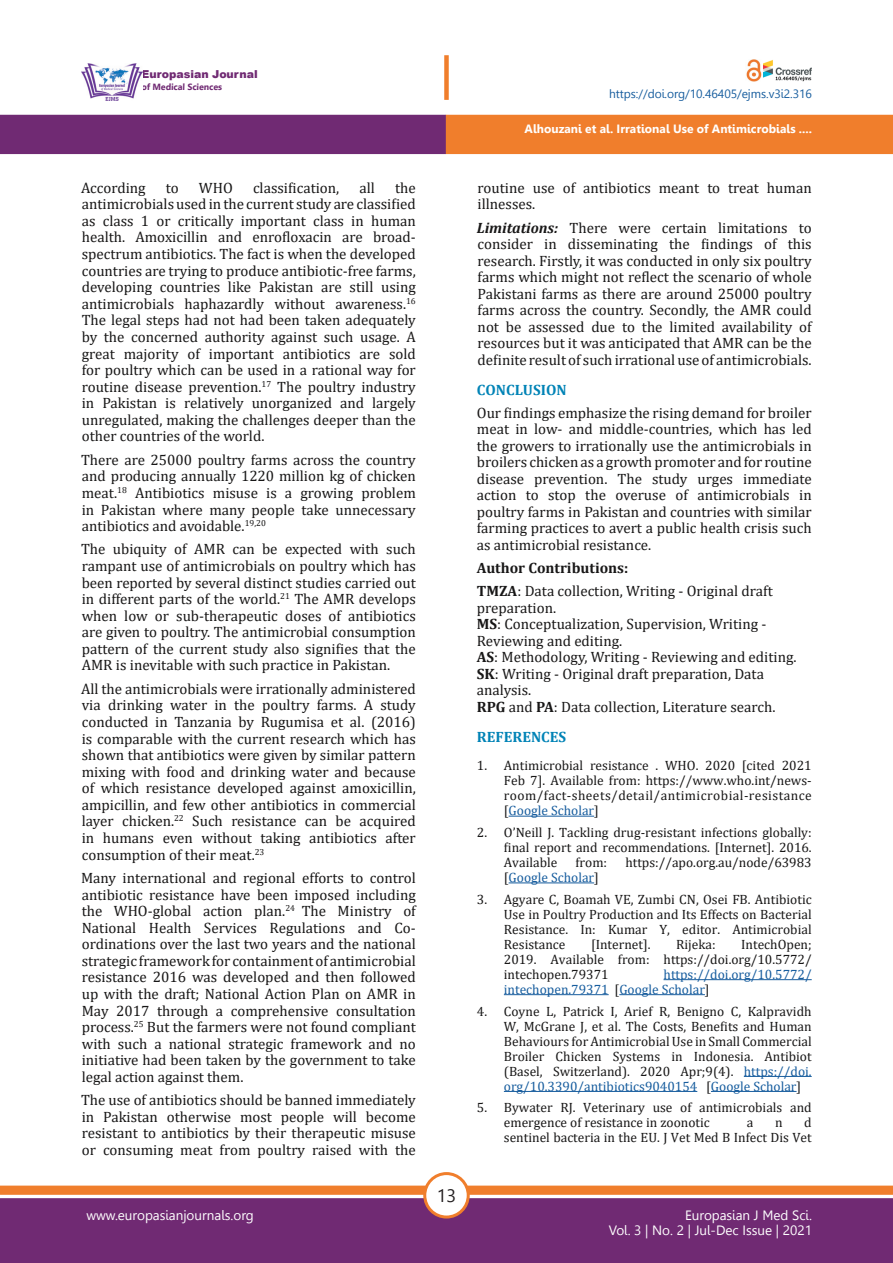
<style>
.page{position:relative;width:893px;height:1263px;background:#fff}
.page>*{position:absolute;margin:0;border:0;box-sizing:border-box;transform-origin:0 0}
.t1{font:18px "Leelawadee";color:#231f20}
.Body_text{font:15px/16.6px "Cambria";color:#181717;text-align:justify}
.Body_text-2{font:700 15px "Cambria";color:#181717}
.Body_text-3{font:700 15px "Cambria";color:#0083b6}
.Body_Headings{font:700 15px "Cambria";color:#0083b6}
.t2{font:13.5px/15px "Cambria";color:#181717;text-align:justify}
.t3{font:13.5px/15px "Leelawadee";color:#fff;text-align:right}
.t4{font:13.5px/15px "Cambria";color:#175d9e}
.t5{font:700 12px "Leelawadee";color:#fff}
.t6{font:12px "Leelawadee";letter-spacing:-.005em;color:#175d9e}
.t7{font:900 10.95px "Arial";color:#702a73}
.t8{font:700 9px "Leelawadee UI";color:#702a73}
.s1{font-weight:700;font-style:italic}
.s2{font-weight:700}
.s3{color:#175d9e}
.s4{color:#181717}
</style>
<div class="page">
<div style="left:0;top:1198px;width:893px;height:65px;background:#702a73;border:2px solid #702a73"></div>
<div style="left:0;top:1185px;width:893px;height:10px;background:#f07e2c;border:1px solid #f07e2c"></div>
<div style="left:425px;top:1173px;width:43px;height:44px;background:#fff;border-radius:50%"></div>
<div style="left:423px;top:1172px;width:47px;height:46px;border:3px solid #f07e2c;border-radius:50%"></div>
<div style="left:0;top:115px;width:446px;height:39px;background:#702a73"></div>
<div style="left:446px;top:115px;width:447px;height:39px;background:#f07e2c"></div>
<div style="left:444px;top:55px;width:5px;height:45px;background:#f07e2c"></div>
<img style="left:746px;top:60px;width:66px;height:21px">
<img style="left:81px;top:63px;width:61px;height:37px">
<hr style="left:509px;top:816px;width:85px;height:1px;background:#175d9e">
<hr style="left:509px;top:882px;width:85px;height:1px;background:#175d9e">
<hr style="left:664px;top:979px;width:148px;height:1px;background:#175d9e">
<hr style="left:504px;top:994px;width:105px;height:1px;background:#175d9e">
<hr style="left:619px;top:994px;width:86px;height:1px;background:#175d9e">
<hr style="left:744px;top:1076px;width:68px;height:1px;background:#175d9e">
<hr style="left:504px;top:1091px;width:193px;height:1px;background:#175d9e">
<hr style="left:711px;top:1091px;width:85px;height:1px;background:#175d9e">
<p class="t7" style="left:141px;top:66px;width:118px">Europasian Journal</p>
<p class="t8" style="left:141px;top:80px;width:82px">of Medical Sciences</p>
<p class="Body_text" style="left:81px;top:179px;width:66px">According</p>
<p class="Body_text" style="left:166px;top:179px;width:14px">to</p>
<p class="Body_text" style="left:199px;top:179px;width:35px">WHO</p>
<p class="Body_text" style="left:253px;top:179px;width:88px">classification,</p>
<p class="Body_text" style="left:360px;top:179px;width:17px">all</p>
<p class="Body_text" style="left:82px;top:179px;width:336px;text-indent:313px">the antimicrobials used in the current study are classified as class 1 or critically important class in human health. Amoxicillin and enrofloxacin are broad&shy;spectrum antibiotics. The fact is when the developed countries are trying to produce antibiotic-free farms, developing countries like Pakistan are still using antimicrobials haphazardly without awareness.<sup>16<br></sup>The legal steps had not had been taken adequately by the concerned authority against such usage. A great majority of important antibiotics are sold for poultry which can be used in a rational way for routine disease prevention.<sup>17</sup> The poultry industry in Pakistan is relatively unorganized and largely unregulated, making the challenges deeper than the other countries of the world.</p>
<p class="Body_text" style="left:81px;top:451px;width:336px">There are 25000 poultry farms across the country and producing annually 1220 million kg of chicken meat.<sup>18</sup> Antibiotics misuse is a growing problem in Pakistan where many people take unnecessary antibiotics and avoidable.<sup>19,20</sup></p>
<p class="Body_text" style="left:81px;top:541px;width:336px">The ubiquity of AMR can be expected with such rampant use of antimicrobials on poultry which has been reported by several distinct studies carried out in different parts of the world.<sup>21</sup> The AMR develops when low or sub-therapeutic doses of antibiotics are given to poultry. The antimicrobial consumption pattern of the current study also signifies that the AMR is inevitable with such practice in Pakistan.</p>
<p class="Body_text" style="left:81px;top:680px;width:336px">All the antimicrobials were irrationally administered via drinking water in the poultry farms. A study conducted in Tanzania by Rugumisa et al. (2016) is comparable with the current research which has shown that antibiotics were given by similar pattern mixing with food and drinking water and because of which resistance developed against amoxicillin, ampicillin, and few other antibiotics in commercial layer chicken.<sup>22</sup> Such resistance can be acquired in humans even without taking antibiotics after consumption of their meat.<sup>23</sup></p>
<p class="Body_text" style="left:81px;top:869px;width:336px">Many international and regional efforts to control antibiotic resistance have been imposed including the WHO-global action plan.<sup>24</sup> The Ministry of National Health Services Regulations and Co&shy;ordinations over the last two years and the national strategic framework for containment of antimicrobial resistance 2016 was developed and then followed up with the draft; National Action Plan on AMR in May 2017 through a comprehensive consultation process.<sup>25</sup> But the farmers were not found compliant with such a national strategic framework and no initiative had been taken by the government to take legal action against them.</p>
<p class="Body_text" style="left:81px;top:1092px;width:336px">The use of antibiotics should be banned immediately in Pakistan otherwise most people will become resistant to antibiotics by their therapeutic misuse or consuming meat from poultry raised with the</p>
<p class="t1" style="left:437px;top:1185px;width:21px">13</p>
<p class="t6" style="left:609px;top:87px;width:204px">https://doi.org/10.46405/ejms.v3i2.316</p>
<p class="t5" style="left:525px;top:122px;width:289px">Alhouzani et al. Irrational Use of Antimicrobials ....</p>
<p class="Body_text" style="left:478px;top:179px;width:336px">routine use of antibiotics meant to treat human illnesses.</p>
<p class="Body_text" style="left:477px;top:219px;width:336px"><span class="s1">Limitations:</span> There were certain limitations to consider in disseminating the findings of this research. Firstly, it was conducted in only six poultry farms which might not reflect the scenario of whole Pakistani farms as there are around 25000 poultry farms across the country. Secondly, the AMR could not be assessed due to the limited availability of resources but it was anticipated that AMR can be the definite result of such irrational use of antimicrobials.</p>
<p class="Body_text-3" style="left:477px;top:379px;width:91px">CONCLUSION</p>
<p class="Body_text" style="left:477px;top:404px;width:336px">Our findings emphasize the rising demand for broiler meat in low- and middle-countries, which has led the growers to irrationally use the antimicrobials in broilers chicken as a growth promoter and for routine disease prevention. The study urges immediate action to stop the overuse of antimicrobials in poultry farms in Pakistan and countries with similar farming practices to avert a public health crisis such as antimicrobial resistance.</p>
<p class="Body_text-2" style="left:477px;top:557px;width:153px">Author Contributions:</p>
<p class="Body_text" style="left:477px;top:583px;width:297px"><span class="s2">TMZA</span>: Data collection, Writing - Original draft preparation.</p>
<p class="Body_text" style="left:477px;top:616px;width:291px"><span class="s2">MS</span>: Conceptualization, Supervision, Writing -<br>Reviewing and editing.</p>
<p class="Body_text" style="left:477px;top:649px;width:321px;text-align:left"><span class="s2">AS</span>: Methodology, Writing - Reviewing and editing.<br><span class="s2">SK</span>: Writing - Original draft preparation, Data analysis.</p>
<p class="Body_text" style="left:477px;top:698px;width:300px"><span class="s2">RPG</span> and <span class="s2">PA</span>: Data collection, Literature search.</p>
<p class="Body_Headings" style="left:477px;top:726px;width:91px">REFERENCES</p>
<p class="t2" style="left:504px;top:758px;width:309px;text-indent:-27px">1. Antimicrobial resistance . WHO. 2020 [cited 2021<br>Feb 7]. Available from: https://www.who.int/news&shy;room/fact-sheets/detail/antimicrobial-resistance [<span class="s3">Google Scholar</span>]</p>
<p class="t2" style="left:504px;top:825px;width:309px;text-indent:-27px">2. O’Neill J. Tackling drug-resistant infections globally: final report and recommendations. [Internet]. 2016.<br>Available</p>
<p class="t2" style="left:575px;top:855px;width:33px">from:</p>
<p class="t2" style="left:625px;top:855px;width:188px">https://apo.org.au/node/63983</p>
<p class="t4" style="left:504px;top:870px;width:97px"><span class="s4">[</span>Google Scholar<span class="s4">]</span></p>
<p class="t2" style="left:504px;top:892px;width:309px;text-indent:-27px">3. Agyare C, Boamah VE, Zumbi CN, Osei FB. Antibiotic Use in Poultry Production and Its Effects on Bacterial Resistance. In: Kumar Y, editor. Antimicrobial Resistance</p>
<p class="t2" style="left:504px;top:937px;width:309px;text-indent:237px">IntechOpen; 2019. Available from: https://doi.org/10.5772/ intechopen.79371</p>
<p class="t2" style="left:591px;top:937px;width:61px">[Internet].</p>
<p class="t2" style="left:676px;top:937px;width:41px">Rijeka:</p>
<p class="t4" style="left:504px;top:967px;width:309px;text-indent:160px">https://doi.org/10.5772/ intechopen.79371 <span class="s4">[</span>Google Scholar<span class="s4">]</span></p>
<p class="t2" style="left:504px;top:1003px;width:309px;text-indent:-27px">4. Coyne L, Patrick I, Arief R, Benigno C, Kalpravidh W, McGrane J, et al. The Costs, Benefits and Human Behaviours for Antimicrobial Use in Small Commercial Broiler Chicken Systems in Indonesia. Antibiot (Basel, Switzerland). 2020 Apr;9(4). <span class="s3">https://doi. org/10.3390/antibiotics9040154</span> [<span class="s3">Google Scholar</span>]</p>
<p class="t2" style="left:504px;top:1100px;width:309px;text-indent:-27px">5. Bywater RJ. Veterinary use of antimicrobials and emergence of resistance in zoonotic</p>
<p class="t2" style="left:504px;top:1115px;width:309px;text-align:right">d<br>sentinel bacteria in the EU. J Vet Med B Infect Dis Vet</p>
<p class="t2" style="left:747px;top:1115px;width:8px">a</p>
<p class="t2" style="left:775px;top:1115px;width:9px">n</p>
<p class="t3" style="left:86px;top:1208px;width:169px">www.europasianjournals.org</p>
<p class="t3" style="left:609px;top:1208px;width:205px">Europasian J Med Sci.<br>Vol. 3 | No. 2 | Jul-Dec Issue | 2021</p>
</div>
